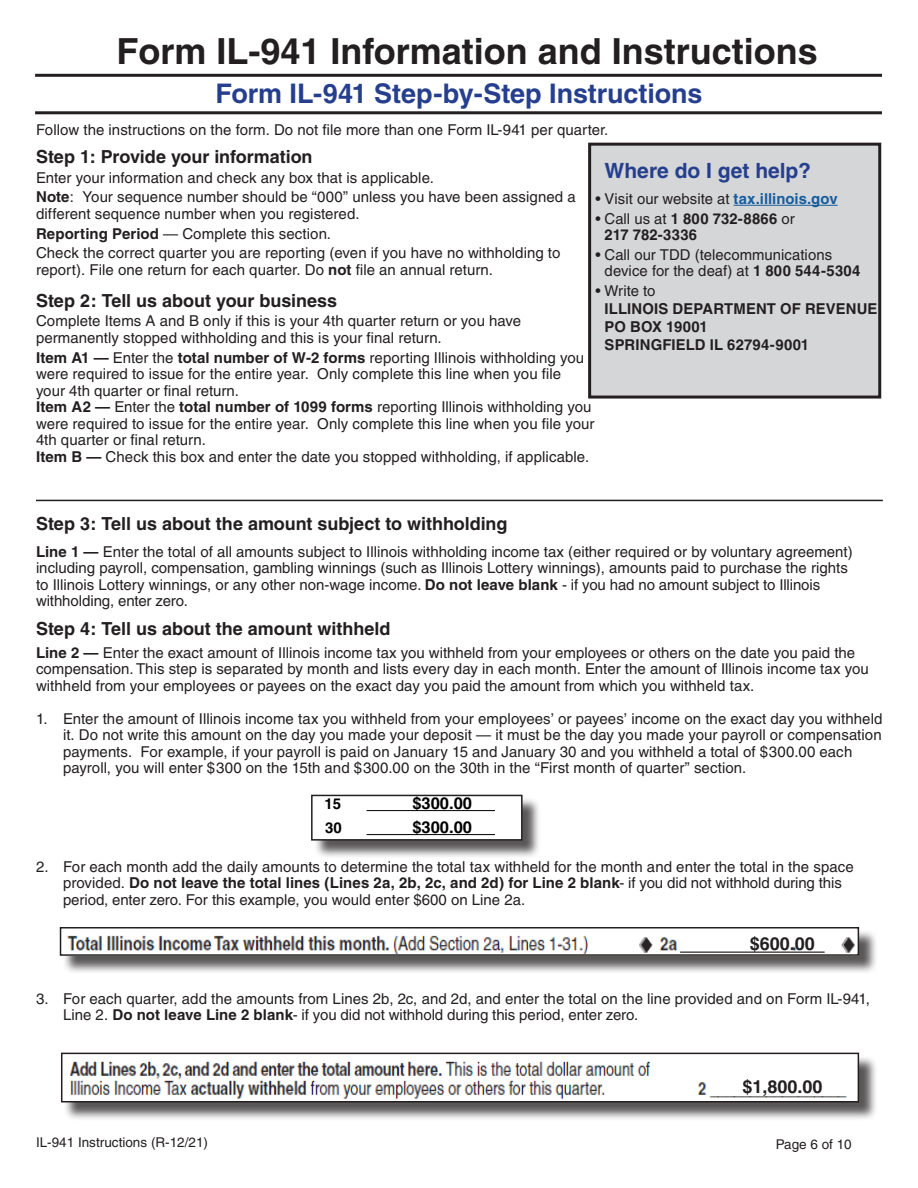
<style>
.page{position:relative;width:918px;height:1188px;background:#fff}
.page>*{position:absolute;margin:0;border:0;box-sizing:border-box;transform-origin:0 0}
.t1{font:700 36px "Helvetica";color:#231f20}
.t2{font:700 27px "Helvetica";letter-spacing:-.005em;color:#253f8e}
.t3{font:700 21px "Helvetica";color:#253f8e}
.t4{font:700 18px "Helvetica";letter-spacing:-.005em;color:#231f20}
.t5{font:700 16.5px "Helvetica";color:#000}
.t6{font:15px/16.5px "Helvetica";color:#231f20}
.t7{font:700 15px/16.5px "Helvetica";letter-spacing:.01em;color:#231f20}
.t8{font:700 15px "Helvetica";color:#000}
.t9{font:13.5px "Helvetica";color:#231f20}
.s1{font-weight:700}
.s2{font-weight:700;color:#175d9e}
.s3{font-weight:400}
</style>
<div class="page">
<hr style="left:36px;top:500px;width:847px;height:1px;background:#231f20">
<hr style="left:311px;top:608px;width:277px;height:3px;background:#231f20">
<hr style="left:35px;top:111px;width:847px;height:3px;background:#231f20">
<hr style="left:35px;top:74px;width:847px;height:3px;background:#231f20">
<div style="left:590px;top:144px;width:290px;height:253px;background:#d5d6d8"></div>
<hr style="left:734px;top:205px;width:104px;height:1px;background:#175d9e">
<div style="left:588px;top:143px;width:293px;height:256px;border:3px solid #231f20"></div>
<div style="left:314px;top:797px;width:227px;height:62px;background:#231f20;opacity:.75"></div>
<div style="left:312px;top:795px;width:210px;height:45px;background:#fff"></div>
<hr style="left:367px;top:810px;width:128px;height:1px;background:#000">
<hr style="left:367px;top:834px;width:128px;height:1px;background:#000">
<div style="left:311px;top:795px;width:212px;height:46px;border:2px solid #231f20"></div>
<div style="left:62px;top:929px;width:816px;height:46px;background:#231f20;opacity:.75"></div>
<img style="left:63px;top:930px;width:793px;height:23px">
<div style="left:60px;top:927px;width:799px;height:29px;border:2px solid #231f20"></div>
<div style="left:63px;top:1055px;width:815px;height:66px;background:#231f20;opacity:.75"></div>
<img style="left:64px;top:1056px;width:792px;height:43px">
<div style="left:61px;top:1053px;width:798px;height:49px;border:2px solid #231f20"></div>
<p class="t1" style="left:116px;top:29px;width:703px">Form IL-941 Information and Instructions</p>
<p class="t2" style="left:215px;top:77px;width:489px">Form IL-941 Step-by-Step Instructions</p>
<p class="t6" style="left:36px;top:122px;width:574px">Follow the instructions on the form. Do not file more than one Form IL-941 per quarter.</p>
<p class="t4" style="left:36px;top:146px;width:278px">Step 1: Provide your information</p>
<p class="t6" style="left:36px;top:169px;width:400px">Enter your information and check any box that is applicable.</p>
<p class="t6" style="left:36px;top:189px;width:541px"><span class="s1">Note</span>: Your sequence number should be “000” unless you have been assigned a different sequence number when you registered.</p>
<p class="t6" style="left:36px;top:225px;width:297px"><span class="s1">Reporting Period</span> — Complete this section.</p>
<p class="t6" style="left:36px;top:245px;width:526px">Check the correct quarter you are reporting (even if you have no withholding to report). File one return for each quarter. Do <span class="s1">not</span> file an annual return.</p>
<p class="t4" style="left:36px;top:289px;width:303px">Step 2: Tell us about your business</p>
<p class="t6" style="left:36px;top:313px;width:487px">Complete Items A and B only if this is your 4th quarter return or you have permanently stopped withholding and this is your final return.</p>
<p class="t6" style="left:36px;top:349px;width:550px"><span class="s1">Item A1 —</span> Enter the <span class="s1">total number of W-2 forms</span> reporting Illinois withholding you were required to issue for the entire year. Only complete this line when you file</p>
<p class="t6" style="left:36px;top:382px;width:205px">your 4th quarter or final return.</p>
<p class="t6" style="left:36px;top:399px;width:560px"><span class="s1">Item A2 —</span> Enter the <span class="s1">total number of 1099 forms</span> reporting Illinois withholding you were required to issue for the entire year. Only complete this line when you file your<br>4th quarter or final return.</p>
<p class="t6" style="left:36px;top:448px;width:555px"><span class="s1">Item B —</span> Check this box and enter the date you stopped withholding, if applicable.</p>
<p class="t3" style="left:605px;top:158px;width:208px">Where do I get help?</p>
<p class="t6" style="left:596px;top:190px;width:243px">• Visit our website at <span class="s2">tax.illinois.gov</span></p>
<p class="t7" style="left:605px;top:210px;width:192px;text-indent:-9px"><span class="s3">• Call us at</span> 1 800 732-8866 <span class="s3">or<br></span>217 782-3336</p>
<p class="t6" style="left:605px;top:246px;width:257px;text-indent:-9px">• Call our TDD (telecommunications device for the deaf) at <span class="s1">1 800 544-5304</span></p>
<p class="t6" style="left:596px;top:282px;width:61px">• Write to</p>
<p class="t7" style="left:605px;top:300px;width:274px">ILLINOIS DEPARTMENT OF REVENUE</p>
<p class="t7" style="left:605px;top:318px;width:105px">PO BOX 19001</p>
<p class="t7" style="left:605px;top:336px;width:206px">SPRINGFIELD IL 62794-9001</p>
<p class="t4" style="left:36px;top:512px;width:473px">Step 3: Tell us about the amount subject to withholding</p>
<p class="t6" style="left:36px;top:543px;width:818px"><span class="s1">Line 1 —</span> Enter the total of all amounts subject to Illinois withholding income tax (either required or by voluntary agreement) including payroll, compensation, gambling winnings (such as Illinois Lottery winnings), amounts paid to purchase the rights to Illinois Lottery winnings, or any other non-wage income. <span class="s1">Do not leave blank</span> - if you had no amount subject to Illinois withholding, enter zero.</p>
<p class="t4" style="left:36px;top:618px;width:356px">Step 4: Tell us about the amount withheld</p>
<p class="t6" style="left:36px;top:644px;width:834px"><span class="s1">Line 2 —</span> Enter the exact amount of Illinois income tax you withheld from your employees or others on the date you paid the compensation. This step is separated by month and lists every day in each month. Enter the amount of Illinois income tax you withheld from your employees or payees on the exact day you paid the amount from which you withheld tax.</p>
<p class="t6" style="left:63px;top:710px;width:821px;text-indent:-27px">1. Enter the amount of Illinois income tax you withheld from your employees’ or payees’ income on the exact day you withheld it. Do not write this amount on the day you made your deposit — it must be the day you made your payroll or compensation payments. For example, if your payroll is paid on January 15 and January 30 and you withheld a total of $300.00 each payroll, you will enter $300 on the 15th and $300.00 on the 30th in the “First month of quarter” section.</p>
<p class="t8" style="left:325px;top:795px;width:18px">15</p>
<p class="t5" style="left:412px;top:793px;width:61px">$300.00</p>
<p class="t8" style="left:325px;top:819px;width:18px">30</p>
<p class="t5" style="left:412px;top:817px;width:61px">$300.00</p>
<p class="t6" style="left:63px;top:858px;width:792px;text-indent:-27px">2. For each month add the daily amounts to determine the total tax withheld for the month and enter the total in the space provided. <span class="s1">Do not leave the total lines (Lines 2a, 2b, 2c, and 2d) for Line 2 blank</span>- if you did not withhold during this period, enter zero. For this example, you would enter $600 on Line 2a.</p>
<p class="t4" style="left:750px;top:933px;width:67px">$600.00</p>
<p class="t6" style="left:63px;top:990px;width:809px;text-indent:-27px">3. For each quarter, add the amounts from Lines 2b, 2c, and 2d, and enter the total on the line provided and on Form IL-941,<br>Line 2. <span class="s1">Do not leave Line 2 blank</span>- if you did not withhold during this period, enter zero.</p>
<p class="t4" style="left:743px;top:1076px;width:82px">$1,800.00</p>
<p class="t9" style="left:36px;top:1135px;width:174px">IL-941 Instructions (R-12/21)</p>
<p class="t9" style="left:776px;top:1136px;width:78px">Page 6 of 10</p>
</div>
